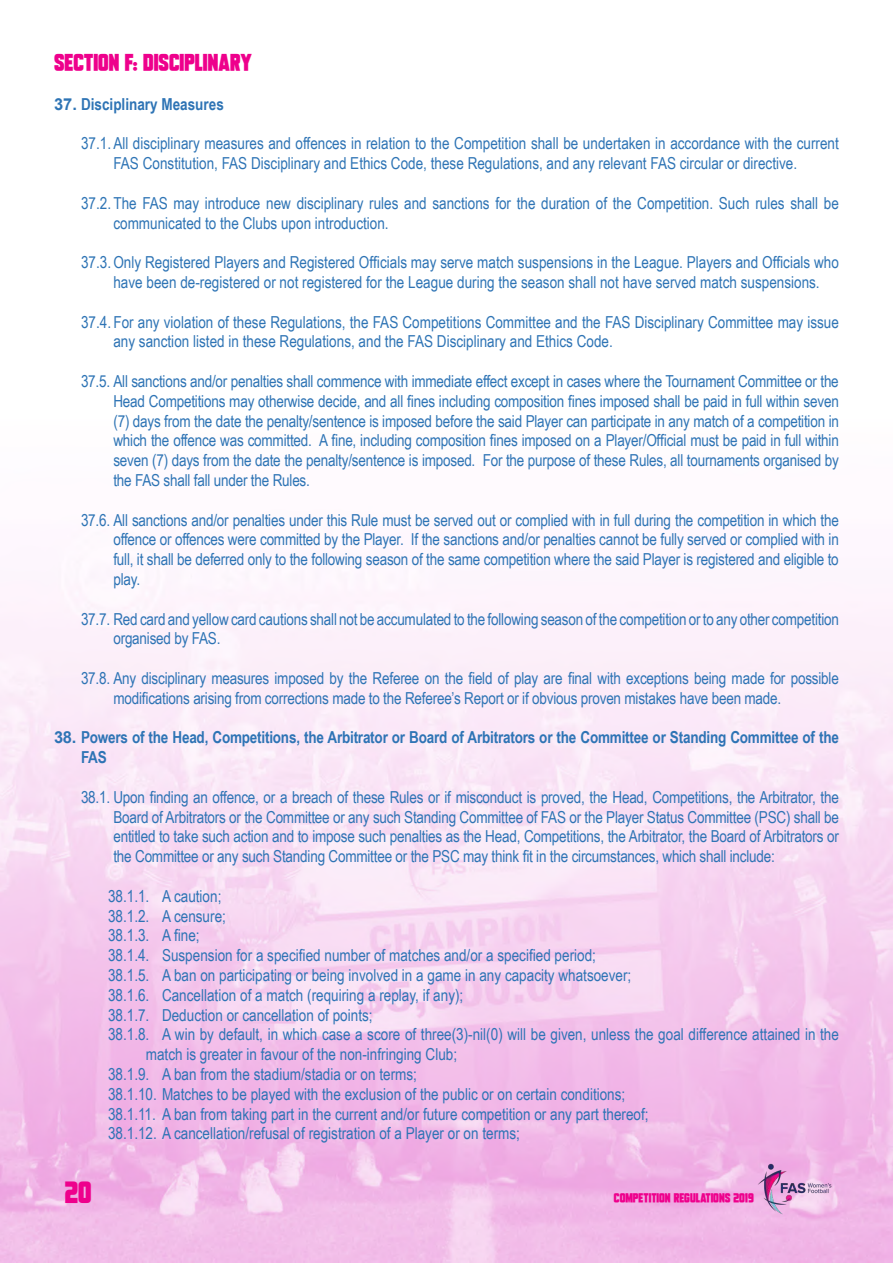
<style>
.page{position:relative;width:893px;height:1263px;background:#fff}
.page>*{position:absolute;margin:0;border:0;box-sizing:border-box;transform-origin:0 0}
.t1{font:21px "Tech Headlines";color:#ee008c}
.t2{font:16.5px/19.8px "Arial Narrow";color:#2e74b5}
.t3{font:700 16.5px/19.8px "Arial Narrow";letter-spacing:-.015em;color:#2e74b5}
.t4{font:16.5px "Tech Headlines";color:#ee008c}
.t5{font:9px "Tech Headlines";color:#ee008c}
.s1{font-family:"Arial"}
</style>
<div class="page">
<img style="left:0;top:573px;width:893px;height:690px">
<img style="left:751px;top:1159px;width:88px;height:60px">
<p class="t4" style="left:54px;top:52px;width:200px">SECTION F: DISCIPLINARY</p>
<p class="t3" style="left:54px;top:93px;width:171px"><span class="s1">37.</span> Disciplinary Measures</p>
<p class="t2" style="left:81px;top:133px;width:759px;text-align:center">37.1. All disciplinary measures and offences in relation to the Competition shall be undertaken in accordance with the current<br>FAS Constitution, FAS Disciplinary and Ethics Code, these Regulations, and any relevant FAS circular or directive.</p>
<p class="t2" style="left:113px;top:192px;width:727px;text-indent:-32px">37.2. The FAS may introduce new disciplinary rules and sanctions for the duration of the Competition. Such rules shall be communicated to the Clubs upon introduction.</p>
<p class="t2" style="left:113px;top:252px;width:727px;text-indent:-32px">37.3.Only Registered Players and Registered Officials may serve match suspensions in the League. Players and Officials who have been de-registered or not registered for the League during the season shall not have served match suspensions.</p>
<p class="t2" style="left:113px;top:311px;width:727px;text-indent:-32px">37.4. For any violation of these Regulations, the FAS Competitions Committee and the FAS Disciplinary Committee may issue any sanction listed in these Regulations, and the FAS Disciplinary and Ethics Code.</p>
<p class="t2" style="left:113px;top:371px;width:727px;text-align:justify;text-indent:-32px">37.5. All sanctions and/or penalties shall commence with immediate effect except in cases where the Tournament Committee or the Head Competitions may otherwise decide, and all fines including composition fines imposed shall be paid in full within seven (7) days from the date the penalty/sentence is imposed before the said Player can participate in any match of a competition in which the offence was committed. A fine, including composition fines imposed on a Player/Official must be paid in full within seven (7) days from the date the penalty/sentence is imposed. For the purpose of these Rules, all tournaments organised by the FAS shall fall under the Rules.</p>
<p class="t2" style="left:113px;top:509px;width:727px;text-align:justify;text-indent:-32px">37.6. All sanctions and/or penalties under this Rule must be served out or complied with in full during the competition in which the offence or offences were committed by the Player. If the sanctions and/or penalties cannot be fully served or complied with in full, it shall be deferred only to the following season of the same competition where the said Player is registered and eligible to play.</p>
<p class="t2" style="left:113px;top:608px;width:727px;text-indent:-32px">37.7. Red card and yellow card cautions shall not be accumulated to the following season of the competition or to any other competition organised by FAS.</p>
<p class="t2" style="left:113px;top:668px;width:727px;text-indent:-32px">37.8. Any disciplinary measures imposed by the Referee on the field of play are final with exceptions being made for possible modifications arising from corrections made to the Referee’s Report or if obvious proven mistakes have been made.</p>
<p class="t3" style="left:81px;top:727px;width:759px;text-indent:-27px"><span class="s1">38.</span> Powers of the Head, Competitions, the Arbitrator or Board of Arbitrators or the Committee or Standing Committee of the<br>FAS</p>
<p class="t2" style="left:113px;top:786px;width:727px;text-align:justify;text-indent:-32px">38.1. Upon finding an offence, or a breach of these Rules or if misconduct is proved, the Head, Competitions, the Arbitrator, the Board of Arbitrators or the Committee or any such Standing Committee of FAS or the Player Status Committee (PSC) shall be entitled to take such action and to impose such penalties as the Head, Competitions, the Arbitrator, the Board of Arbitrators or the Committee or any such Standing Committee or the PSC may think fit in the circumstances, which shall include:</p>
<p class="t2" style="left:108px;top:885px;width:115px">38.1.1. A caution;</p>
<p class="t2" style="left:108px;top:905px;width:119px">38.1.2. A censure;</p>
<p class="t2" style="left:108px;top:925px;width:93px">38.1.3. A fine;</p>
<p class="t2" style="left:108px;top:945px;width:489px">38.1.4. Suspension for a specified number of matches and/or a specified period;</p>
<p class="t2" style="left:108px;top:965px;width:525px">38.1.5. A ban on participating or being involved in a game in any capacity whatsoever;</p>
<p class="t2" style="left:108px;top:984px;width:357px">38.1.6. Cancellation of a match (requiring a replay, if any);</p>
<p class="t2" style="left:108px;top:1004px;width:266px">38.1.7. Deduction or cancellation of points;</p>
<p class="t2" style="left:108px;top:1024px;width:732px">38.1.8. A win by default, in which case a score of three(3)-nil(0) will be given, unless the goal difference attained in the</p>
<p class="t2" style="left:146px;top:1044px;width:313px">match is greater in favour of the non-infringing Club;</p>
<p class="t2" style="left:108px;top:1064px;width:310px">38.1.9. A ban from the stadium/stadia or on terms;</p>
<p class="t2" style="left:108px;top:1083px;width:519px">38.1.10. Matches to be played with the exclusion of the public or on certain conditions;</p>
<p class="t2" style="left:108px;top:1103px;width:542px">38.1.11. A ban from taking part in the current and/or future competition or any part thereof;</p>
<p class="t2" style="left:108px;top:1123px;width:413px">38.1.12. A cancellation/refusal of registration of a Player or on terms;</p>
<p class="t1" style="left:65px;top:1179px;width:28px">20</p>
<p class="t5" style="left:614px;top:1192px;width:141px">COMPETITION REGULATIONS 2019</p>
</div>
